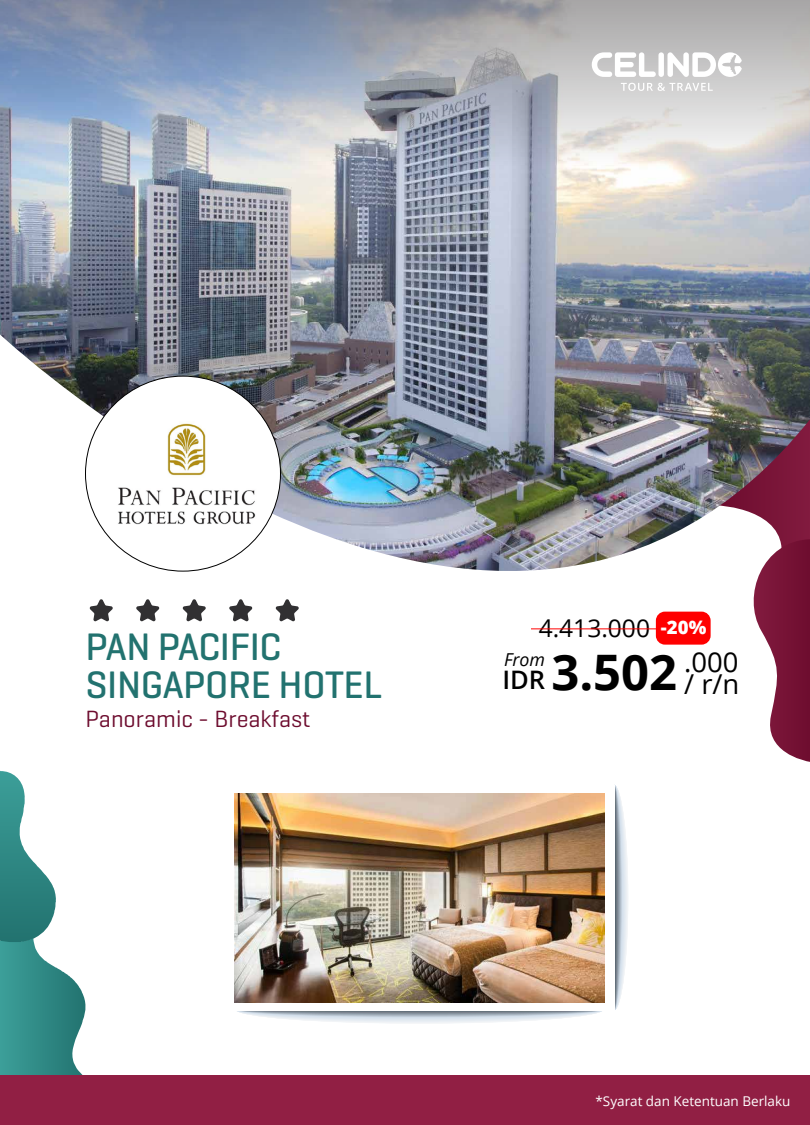
<style>
.page{position:relative;width:810px;height:1125px;background:#fff}
.page>*{position:absolute;margin:0;border:0;box-sizing:border-box;transform-origin:0 0}
.t1{font:700 48.97px "Open Sans";color:#000}
.t2{font:500 39px/37.5px "Geogrotesque";letter-spacing:-.01em;color:#22726f}
.t3{font:27.45px "Open Sans";color:#000}
.t4{font:24.53px "Open Sans";color:#000}
.t5{font:23.92px "Geogrotesque";color:#6d0c2e}
.t6{font:italic 17.77px "Open Sans";color:#000}
.t7{font:13.5px "Open Sans";color:#fff}
.s1{font-weight:800;font-size:18.6px;color:#fff}
.s2{font-weight:600;font-size:25.5px}
</style>
<div class="page">
<svg style="left:753px;top:572px;width:57px;height:190px"></svg>
<img style="left:0;top:166px;width:810px;height:406px">
<svg style="left:0;top:0;width:810px;height:166px;background:#a7afbd"></svg>
<svg style="left:621px;top:83px;width:92px;height:8px"></svg>
<svg style="left:592px;top:52px;width:64px;height:25px"></svg>
<div style="left:658px;top:52px;width:6px;height:25px;background:#fff;border-radius:3px"></div>
<svg style="left:668px;top:52px;width:74px;height:25px"></svg>
<div style="left:86px;top:376px;width:194px;height:195px;background:#fff;border-radius:50%"></div>
<svg style="left:237px;top:1011px;width:365px;height:12px"></svg>
<svg style="left:615px;top:785px;width:13px;height:225px"></svg>
<img style="left:235px;top:793px;width:369px;height:209px">
<hr style="left:531px;top:628px;width:127px;height:1px;background:#f00">
<div style="left:656px;top:612px;width:55px;height:33px;background:#f00;border-radius:9px"></div>
<svg style="left:89px;top:599px;width:24px;height:23px"></svg>
<svg style="left:136px;top:599px;width:24px;height:23px"></svg>
<svg style="left:182px;top:599px;width:24px;height:23px"></svg>
<svg style="left:229px;top:599px;width:24px;height:23px"></svg>
<svg style="left:275px;top:599px;width:24px;height:23px"></svg>
<img style="left:118px;top:423px;width:138px;height:102px">
<svg style="left:0;top:771px;width:87px;height:305px"></svg>
<div style="left:0;top:1076px;width:810px;height:49px;background:#911f44"></div>
<h2 class="t2" style="left:86px;top:627px;width:298px">PAN PACIFIC<br>SINGAPORE HOTEL</h2>
<h3 class="t5" style="left:86px;top:704px;width:227px">Panoramic - Breakfast</h3>
<h3 class="t4" style="left:539px;top:612px;width:169px">4.413.000 <span class="s1">-20%</span></h3>
<h1 class="t1" style="left:503px;top:638px;width:238px"><span class="s2">IDR</span> 3.502 <sup>.000</sup></h1>
<h3 class="t6" style="left:504px;top:648px;width:42px">From</h3>
<h3 class="t3" style="left:684px;top:665px;width:57px">/ r/n</h3>
<p class="t7" style="left:596px;top:1091px;width:197px">*Syarat dan Ketentuan Berlaku</p>
</div>
